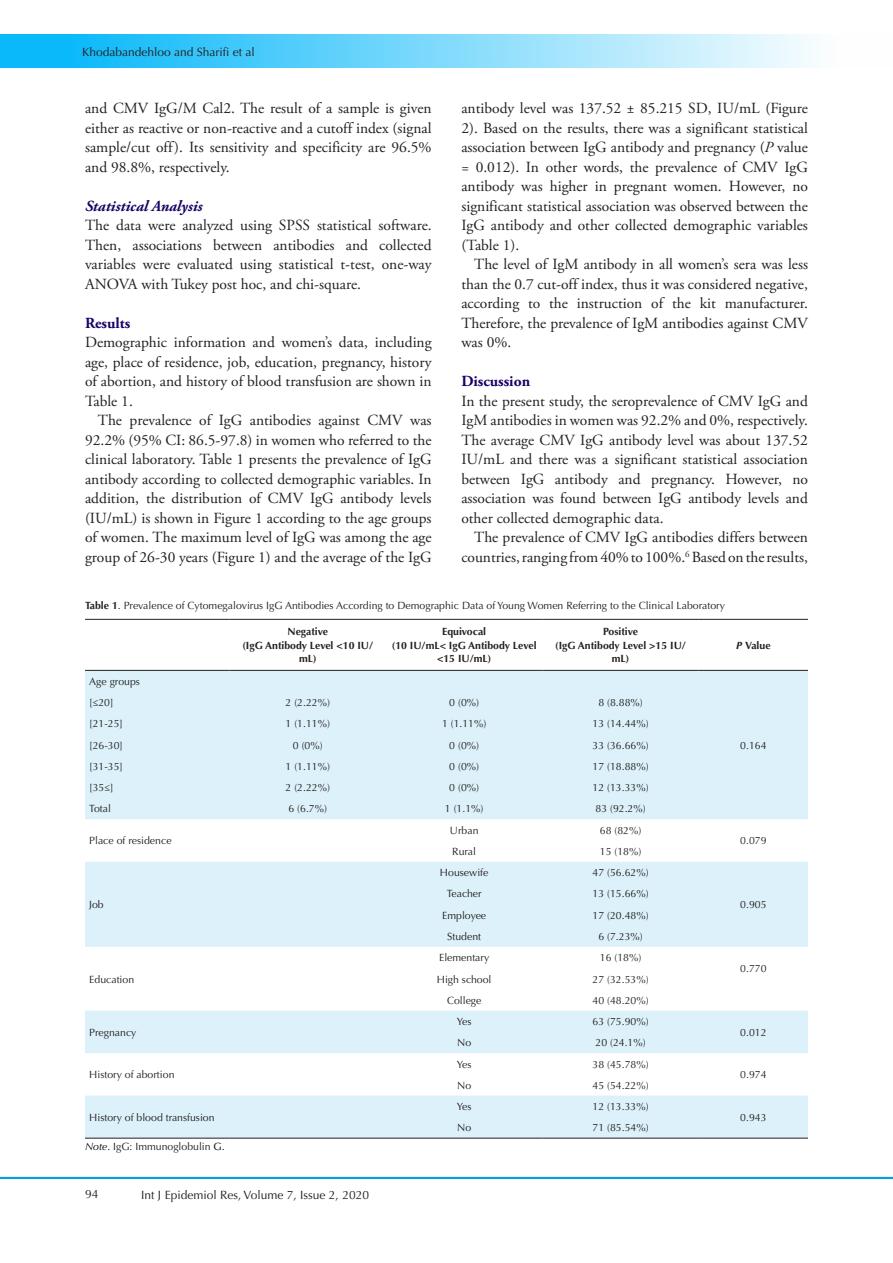
<style>
.page{position:relative;width:893px;height:1263px;background:#fff}
.page>*{position:absolute;margin:0;border:0;box-sizing:border-box;transform-origin:0 0}
.c-pdp-spec{font:15.45px/19.5px "Adobe Garamond Pro";color:#231f20;text-align:justify}
.t1{font:italic 700 15.45px "Adobe Garamond Pro";color:#190066}
.t2{font:700 15.45px "Adobe Garamond Pro";color:#190066}
.t3{font:12px "Optima LT Std";color:#231f20}
.t4{font:10.5px "Optima LT Std";color:#231f20}
.t5{font:700 10.5px/13.5px "Optima LT Std";color:#231f20;text-align:center}
.s1{font-style:italic}
.s2{font-weight:700}
.s3{font-style:italic;color:#000}
.s4{color:#000}
</style>
<div class="page">
<hr style="left:0;top:1177px;width:893px;height:2px;background:#0099e5">
<div style="left:1px;top:35px;width:892px;height:33px;background:linear-gradient(to right,#00b4f9,#fff)"></div>
<div style="left:85px;top:671px;width:723px;height:148px;background:#dcf1fa"></div>
<div style="left:85px;top:862px;width:723px;height:85px;background:#dcf1fa"></div>
<div style="left:85px;top:1010px;width:723px;height:43px;background:#dcf1fa"></div>
<div style="left:85px;top:1095px;width:723px;height:43px;background:#dcf1fa"></div>
<hr style="left:85px;top:619px;width:145px;height:1px;background:#231f20">
<hr style="left:230px;top:619px;width:156px;height:1px;background:#231f20">
<hr style="left:386px;top:619px;width:156px;height:1px;background:#231f20">
<hr style="left:542px;top:619px;width:157px;height:1px;background:#231f20">
<hr style="left:699px;top:619px;width:109px;height:1px;background:#231f20">
<hr style="left:85px;top:670px;width:145px;height:1px;background:#231f20">
<hr style="left:230px;top:670px;width:156px;height:1px;background:#231f20">
<hr style="left:386px;top:670px;width:156px;height:1px;background:#231f20">
<hr style="left:542px;top:670px;width:157px;height:1px;background:#231f20">
<hr style="left:699px;top:670px;width:109px;height:1px;background:#231f20">
<hr style="left:85px;top:1138px;width:145px;height:1px;background:#231f20">
<hr style="left:230px;top:1138px;width:156px;height:1px;background:#231f20">
<hr style="left:386px;top:1138px;width:156px;height:1px;background:#231f20">
<hr style="left:542px;top:1138px;width:157px;height:1px;background:#231f20">
<hr style="left:699px;top:1138px;width:109px;height:1px;background:#231f20">
<p class="t3" style="left:82px;top:45px;width:174px">Khodabandehloo and Sharifi et al</p>
<p class="c-pdp-spec" style="left:85px;top:99px;width:348px">and CMV IgG/M Cal2. The result of a sample is given either as reactive or non-reactive and a cutoff index (signal sample/cut off). Its sensitivity and specificity are 96.5% and 98.8%, respectively.</p>
<p class="t1" style="left:85px;top:197px;width:119px">Statistical Analysis</p>
<p class="c-pdp-spec" style="left:85px;top:216px;width:348px">The data were analyzed using SPSS statistical software.<br>Then, associations between antibodies and collected variables were evaluated using statistical t-test, one-way ANOVA with Tukey post hoc, and chi-square.</p>
<p class="t2" style="left:85px;top:314px;width:47px">Results</p>
<p class="c-pdp-spec" style="left:85px;top:333px;width:348px">Demographic information and women’s data, including age, place of residence, job, education, pregnancy, history of abortion, and history of blood transfusion are shown in Table 1.</p>
<p class="c-pdp-spec" style="left:85px;top:411px;width:348px;text-indent:13px">The prevalence of IgG antibodies against CMV was 92.2% (95% CI: 86.5-97.8) in women who referred to the clinical laboratory. Table 1 presents the prevalence of IgG antibody according to collected demographic variables. In addition, the distribution of CMV IgG antibody levels (IU/mL) is shown in Figure 1 according to the age groups of women. The maximum level of IgG was among the age group of 26-30 years (Figure 1) and the average of the IgG</p>
<p class="c-pdp-spec" style="left:461px;top:99px;width:348px">antibody level was 137.52 ± 85.215 SD, IU/mL (Figure 2). Based on the results, there was a significant statistical association between IgG antibody and pregnancy (<span class="s1">P</span> value = 0.012). In other words, the prevalence of CMV IgG antibody was higher in pregnant women. However, no significant statistical association was observed between the IgG antibody and other collected demographic variables (Table 1).</p>
<p class="c-pdp-spec" style="left:461px;top:255px;width:348px;text-indent:13px">The level of IgM antibody in all women’s sera was less than the 0.7 cut-off index, thus it was considered negative, according to the instruction of the kit manufacturer.<br>Therefore, the prevalence of IgM antibodies against CMV was 0%.</p>
<p class="t2" style="left:461px;top:372px;width:70px">Discussion</p>
<p class="c-pdp-spec" style="left:461px;top:392px;width:348px">In the present study, the seroprevalence of CMV IgG and IgM antibodies in women was 92.2% and 0%, respectively.<br>The average CMV IgG antibody level was about 137.52<br>IU/mL and there was a significant statistical association between IgG antibody and pregnancy. However, no association was found between IgG antibody levels and other collected demographic data.</p>
<p class="c-pdp-spec" style="left:461px;top:528px;width:348px;text-align:right">The prevalence of CMV IgG antibodies differs between countries, ranging from 40% to 100%.<sup>6</sup> Based on the results,</p>
<p class="t4" style="left:85px;top:599px;width:641px"><span class="s2">Table 1</span>. Prevalence of Cytomegalovirus IgG Antibodies According to Demographic Data of Young Women Referring to the Clinical Laboratory</p>
<p class="t5" style="left:288px;top:625px;width:42px">Negative</p>
<p class="t5" style="left:242px;top:638px;width:132px">(IgG Antibody Level &lt;10 IU/ mL)</p>
<p class="t5" style="left:442px;top:625px;width:46px">Equivocal</p>
<p class="t5" style="left:392px;top:638px;width:146px">(10 IU/mL&lt; IgG Antibody Level &lt;15 IU/mL)</p>
<p class="t5" style="left:603px;top:625px;width:36px">Positive</p>
<p class="t5" style="left:555px;top:638px;width:132px">(IgG Antibody Level &gt;15 IU/ mL)</p>
<p class="t5" style="left:736px;top:638px;width:36px"><span class="s1">P</span> Value</p>
<p class="t4" style="left:89px;top:675px;width:52px">Age groups</p>
<p class="t4" style="left:89px;top:696px;width:26px">[≤20]</p>
<p class="t4" style="left:286px;top:696px;width:46px">2 (2.22%)</p>
<p class="t4" style="left:449px;top:696px;width:31px">0 (0%)</p>
<p class="t4" style="left:598px;top:696px;width:46px">8 (8.88%)</p>
<p class="t4" style="left:89px;top:718px;width:35px">[21-25]</p>
<p class="t4" style="left:286px;top:718px;width:46px">1 (1.11%)</p>
<p class="t4" style="left:442px;top:718px;width:46px">1 (1.11%)</p>
<p class="t4" style="left:593px;top:718px;width:58px">13 (14.44%)</p>
<p class="t4" style="left:89px;top:739px;width:35px">[26-30]</p>
<p class="t4" style="left:293px;top:739px;width:31px">0 (0%)</p>
<p class="t4" style="left:449px;top:739px;width:31px">0 (0%)</p>
<p class="t4" style="left:593px;top:739px;width:58px">33 (36.66%)</p>
<p class="t4" style="left:89px;top:760px;width:35px">[31-35]</p>
<p class="t4" style="left:286px;top:760px;width:46px">1 (1.11%)</p>
<p class="t4" style="left:449px;top:760px;width:31px">0 (0%)</p>
<p class="t4" style="left:593px;top:760px;width:58px">17 (18.88%)</p>
<p class="t4" style="left:89px;top:781px;width:26px">[35≤]</p>
<p class="t4" style="left:286px;top:781px;width:46px">2 (2.22%)</p>
<p class="t4" style="left:449px;top:781px;width:31px">0 (0%)</p>
<p class="t4" style="left:593px;top:781px;width:58px">12 (13.33%)</p>
<p class="t4" style="left:89px;top:803px;width:23px">Total</p>
<p class="t4" style="left:289px;top:803px;width:40px">6 (6.7%)</p>
<p class="t4" style="left:445px;top:803px;width:40px">1 (1.1%)</p>
<p class="t4" style="left:595px;top:803px;width:52px">83 (92.2%)</p>
<p class="t4" style="left:89px;top:835px;width:84px">Place of residence</p>
<p class="t4" style="left:450px;top:824px;width:30px">Urban</p>
<p class="t4" style="left:600px;top:824px;width:43px">68 (82%)</p>
<p class="t4" style="left:452px;top:845px;width:25px">Rural</p>
<p class="t4" style="left:600px;top:845px;width:43px">15 (18%)</p>
<p class="t4" style="left:89px;top:898px;width:16px">Job</p>
<p class="t4" style="left:89px;top:973px;width:46px">Education</p>
<p class="t4" style="left:89px;top:1026px;width:49px">Pregnancy</p>
<p class="t4" style="left:89px;top:1068px;width:87px">History of abortion</p>
<p class="t4" style="left:89px;top:1111px;width:127px">History of blood transfusion</p>
<p class="t4" style="left:85px;top:1140px;width:141px"><span class="s3">Note</span><span class="s4">.</span> IgG: Immunoglobulin <span class="s4">G.</span></p>
<p class="t3" style="left:85px;top:1187px;width:15px">94</p>
<p class="t3" style="left:141px;top:1188px;width:229px">Int J Epidemiol Res, Volume 7, Issue 2, 2020</p>
<p class="t4" style="left:440px;top:866px;width:50px">Housewife</p>
<p class="t4" style="left:593px;top:866px;width:58px">47 (56.62%)</p>
<p class="t4" style="left:447px;top:888px;width:36px">Teacher</p>
<p class="t4" style="left:593px;top:888px;width:58px">13 (15.66%)</p>
<p class="t4" style="left:442px;top:909px;width:46px">Employee</p>
<p class="t4" style="left:593px;top:909px;width:58px">17 (20.48%)</p>
<p class="t4" style="left:447px;top:930px;width:35px">Student</p>
<p class="t4" style="left:598px;top:930px;width:46px">6 (7.23%)</p>
<p class="t4" style="left:439px;top:951px;width:52px">Elementary</p>
<p class="t4" style="left:600px;top:951px;width:43px">16 (18%)</p>
<p class="t4" style="left:437px;top:973px;width:56px">High school</p>
<p class="t4" style="left:593px;top:973px;width:58px">27 (32.53%)</p>
<p class="t4" style="left:447px;top:994px;width:36px">College</p>
<p class="t4" style="left:593px;top:994px;width:58px">40 (48.20%)</p>
<p class="t4" style="left:457px;top:1015px;width:16px">Yes</p>
<p class="t4" style="left:593px;top:1015px;width:58px">63 (75.90%)</p>
<p class="t4" style="left:457px;top:1037px;width:16px">No</p>
<p class="t4" style="left:595px;top:1037px;width:52px">20 (24.1%)</p>
<p class="t4" style="left:457px;top:1058px;width:16px">Yes</p>
<p class="t4" style="left:593px;top:1058px;width:58px">38 (45.78%)</p>
<p class="t4" style="left:457px;top:1079px;width:16px">No</p>
<p class="t4" style="left:593px;top:1079px;width:58px">45 (54.22%)</p>
<p class="t4" style="left:457px;top:1100px;width:16px">Yes</p>
<p class="t4" style="left:593px;top:1100px;width:58px">12 (13.33%)</p>
<p class="t4" style="left:457px;top:1121px;width:16px">No</p>
<p class="t4" style="left:593px;top:1121px;width:58px">71 (85.54%)</p>
<p class="t4" style="left:740px;top:739px;width:28px">0.164</p>
<p class="t4" style="left:740px;top:835px;width:28px">0.079</p>
<p class="t4" style="left:740px;top:898px;width:28px">0.905</p>
<p class="t4" style="left:740px;top:962px;width:28px">0.770</p>
<p class="t4" style="left:740px;top:1026px;width:28px">0.012</p>
<p class="t4" style="left:740px;top:1068px;width:28px">0.974</p>
<p class="t4" style="left:740px;top:1111px;width:28px">0.943</p>
</div>
